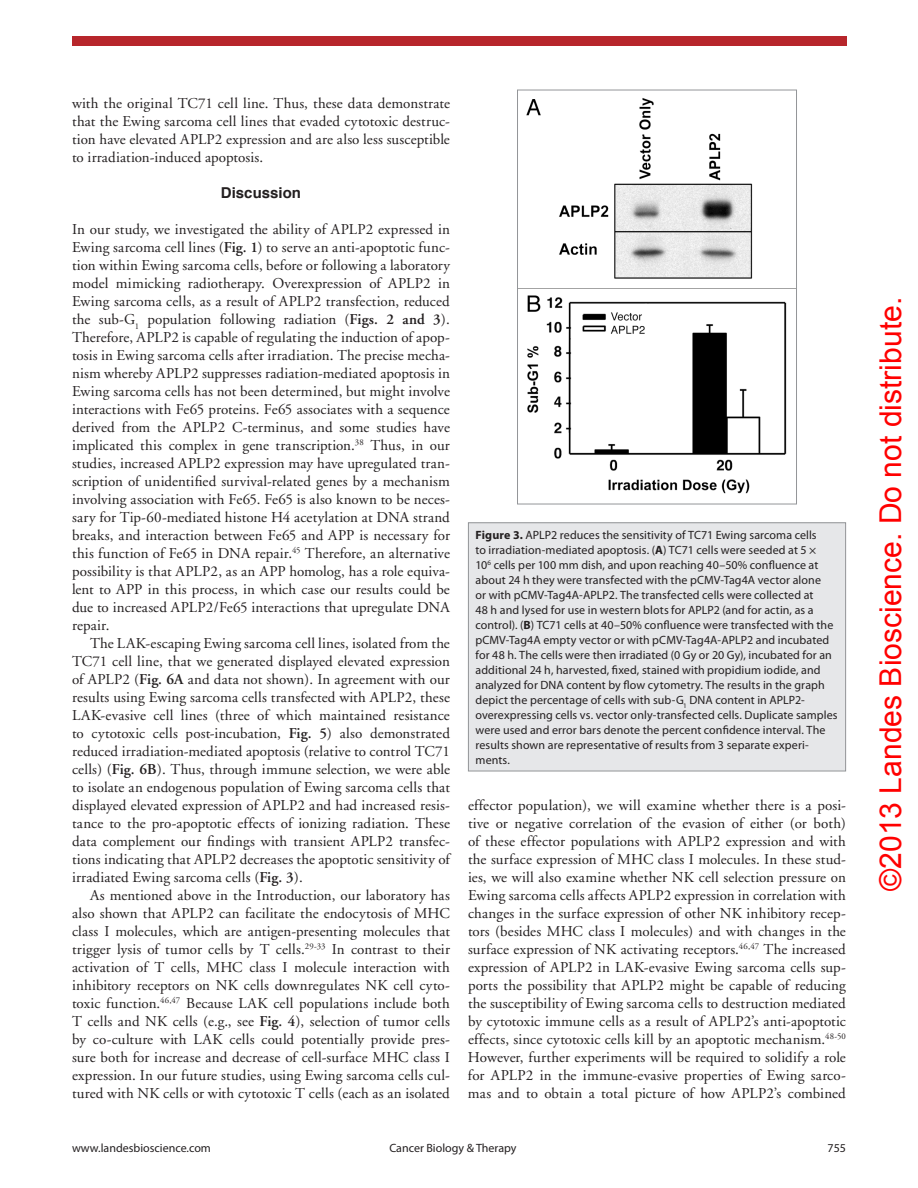
<style>
.page{position:relative;width:918px;height:1188px;background:#fff}
.page>*{position:absolute;margin:0;border:0;box-sizing:border-box;transform-origin:0 0}
.t1{font:30.15px "Arial";color:#f00}
.t2{font:15px/18px "Adobe Garamond";letter-spacing:.01em;color:#231f20;text-align:justify}
.t3{font:700 15px "Helvetica";color:#231f20}
.t4{font:12px/15px "Myriad Pro";letter-spacing:.005em;color:#231f20}
.s1{font-weight:600}
.s2{font-weight:700}
</style>
<div class="page">
<div style="left:72px;top:36px;width:774px;height:10px;background:#b7262b"></div>
<div style="left:468px;top:523px;width:378px;height:248px;background:#e6e7e9"></div>
<div style="left:468px;top:522px;width:378px;height:249px;border:1px solid #939598"></div>
<img style="left:519px;top:98px;width:276px;height:396px">
<div style="left:517px;top:90px;width:280px;height:414px;border:1px solid #939598"></div>
<p class="t2" style="left:72px;top:95px;width:379px">with the original TC71 cell line. Thus, these data demonstrate that the Ewing sarcoma cell lines that evaded cytotoxic destruc&shy;tion have elevated APLP2 expression and are also less susceptible to irradiation-induced apoptosis.</p>
<p class="t3" style="left:221px;top:181px;width:82px">Discussion</p>
<p class="t2" style="left:72px;top:221px;width:380px">In our study, we investigated the ability of APLP2 expressed in Ewing sarcoma cell lines (<span class="s1">Fig. 1</span>) to serve an anti-apoptotic func&shy;tion within Ewing sarcoma cells, before or following a laboratory model mimicking radiotherapy. Overexpression of APLP2 in Ewing sarcoma cells, as a result of APLP2 transfection, reduced the sub-G<sub>1</sub> population following radiation (<span class="s1">Figs. 2 and 3</span>).<br>Therefore, APLP2 is capable of regulating the induction of apop&shy;tosis in Ewing sarcoma cells after irradiation. The precise mecha&shy;nism whereby APLP2 suppresses radiation-mediated apoptosis in Ewing sarcoma cells has not been determined, but might involve interactions with Fe65 proteins. Fe65 associates with a sequence derived from the APLP2 C-terminus, and some studies have implicated this complex in gene transcription.<sup>38</sup> Thus, in our studies, increased APLP2 expression may have upregulated tran&shy;scription of unidentified survival-related genes by a mechanism involving association with Fe65. Fe65 is also known to be neces&shy;sary for Tip-60-mediated histone H4 acetylation at DNA strand breaks, and interaction between Fe65 and APP is necessary for this function of Fe65 in DNA repair.<sup>45</sup> Therefore, an alternative possibility is that APLP2, as an APP homolog, has a role equiva&shy;lent to APP in this process, in which case our results could be due to increased APLP2/Fe65 interactions that upregulate DNA repair.</p>
<p class="t2" style="left:72px;top:635px;width:379px;text-indent:18px">The LAK-escaping Ewing sarcoma cell lines, isolated from the TC71 cell line, that we generated displayed elevated expression of APLP2 (<span class="s1">Fig. 6A</span> and data not shown). In agreement with our results using Ewing sarcoma cells transfected with APLP2, these LAK-evasive cell lines (three of which maintained resistance to cytotoxic cells post-incubation, <span class="s1">Fig. 5</span>) also demonstrated reduced irradiation-mediated apoptosis (relative to control TC71 cells) (<span class="s1">Fig. 6B</span>). Thus, through immune selection, we were able to isolate an endogenous population of Ewing sarcoma cells that displayed elevated expression of APLP2 and had increased resis&shy;tance to the pro-apoptotic effects of ionizing radiation. These data complement our findings with transient APLP2 transfec&shy;tions indicating that APLP2 decreases the apoptotic sensitivity of irradiated Ewing sarcoma cells (<span class="s1">Fig. 3</span>).</p>
<p class="t2" style="left:72px;top:887px;width:380px;text-indent:18px">As mentioned above in the Introduction, our laboratory has also shown that APLP2 can facilitate the endocytosis of MHC class I molecules, which are antigen-presenting molecules that trigger lysis of tumor cells by T cells.<sup>29-33</sup> In contrast to their activation of T cells, MHC class I molecule interaction with inhibitory receptors on NK cells downregulates NK cell cyto&shy;toxic function.<sup>46,47</sup> Because LAK cell populations include both T cells and NK cells (e.g., see <span class="s1">Fig. 4</span>), selection of tumor cells by co-culture with LAK cells could potentially provide pres&shy;sure both for increase and decrease of cell-surface MHC class I expression. In our future studies, using Ewing sarcoma cells cul&shy;tured with NK cells or with cytotoxic T cells (each as an isolated</p>
<p class="t4" style="left:476px;top:527px;width:364px"><span class="s2">Figure 3.</span> APLP2 reduces the sensitivity of TC71 Ewing sarcoma cells<br>to irradiation-mediated apoptosis. (<span class="s2">A</span>) TC71 cells were seeded at 5 ×<br>10<sup>6</sup> cells per 100 mm dish, and upon reaching 40–50% confluence at about 24 h they were transfected with the pCMV-Tag4A vector alone<br>or with pCMV-Tag4A-APLP2. The transfected cells were collected at<br>48 h and lysed for use in western blots for APLP2 (and for actin, as a control). (<span class="s2">B</span>) TC71 cells at 40–50% confluence were transfected with the pCMV-Tag4A empty vector or with pCMV-Tag4A-APLP2 and incubated for 48 h. The cells were then irradiated (0 Gy or 20 Gy), incubated for an additional 24 h, harvested, fixed, stained with propidium iodide, and analyzed for DNA content by flow cytometry. The results in the graph depict the percentage of cells with sub-G<sub>1</sub> DNA content in APLP2- overexpressing cells vs. vector only-transfected cells. Duplicate samples were used and error bars denote the percent confidence interval. The results shown are representative of results from 3 separate experi&shy;ments.</p>
<p class="t2" style="left:468px;top:797px;width:379px">effector population), we will examine whether there is a posi&shy;tive or negative correlation of the evasion of either (or both) of these effector populations with APLP2 expression and with the surface expression of MHC class I molecules. In these stud&shy;ies, we will also examine whether NK cell selection pressure on Ewing sarcoma cells affects APLP2 expression in correlation with changes in the surface expression of other NK inhibitory recep&shy;tors (besides MHC class I molecules) and with changes in the surface expression of NK activating receptors.<sup>46,47</sup> The increased expression of APLP2 in LAK-evasive Ewing sarcoma cells sup&shy;ports the possibility that APLP2 might be capable of reducing the susceptibility of Ewing sarcoma cells to destruction mediated by cytotoxic immune cells as a result of APLP2’s anti-apoptotic effects, since cytotoxic cells kill by an apoptotic mechanism.<sup>48-50<br></sup>However, further experiments will be required to solidify a role for APLP2 in the immune-evasive properties of Ewing sarco&shy;mas and to obtain a total picture of how APLP2’s combined</p>
<p class="t4" style="left:72px;top:1140px;width:140px">www.landesbioscience.com</p>
<p class="t4" style="left:389px;top:1140px;width:129px">Cancer Biology &amp; Therapy</p>
<p class="t4" style="left:828px;top:1140px;width:20px">755</p>
<h1 class="t1" style="left:871px;top:891px;width:595px;rotate:-90deg">©2013 Landes Bioscience. Do not distribute.</h1>
</div>
